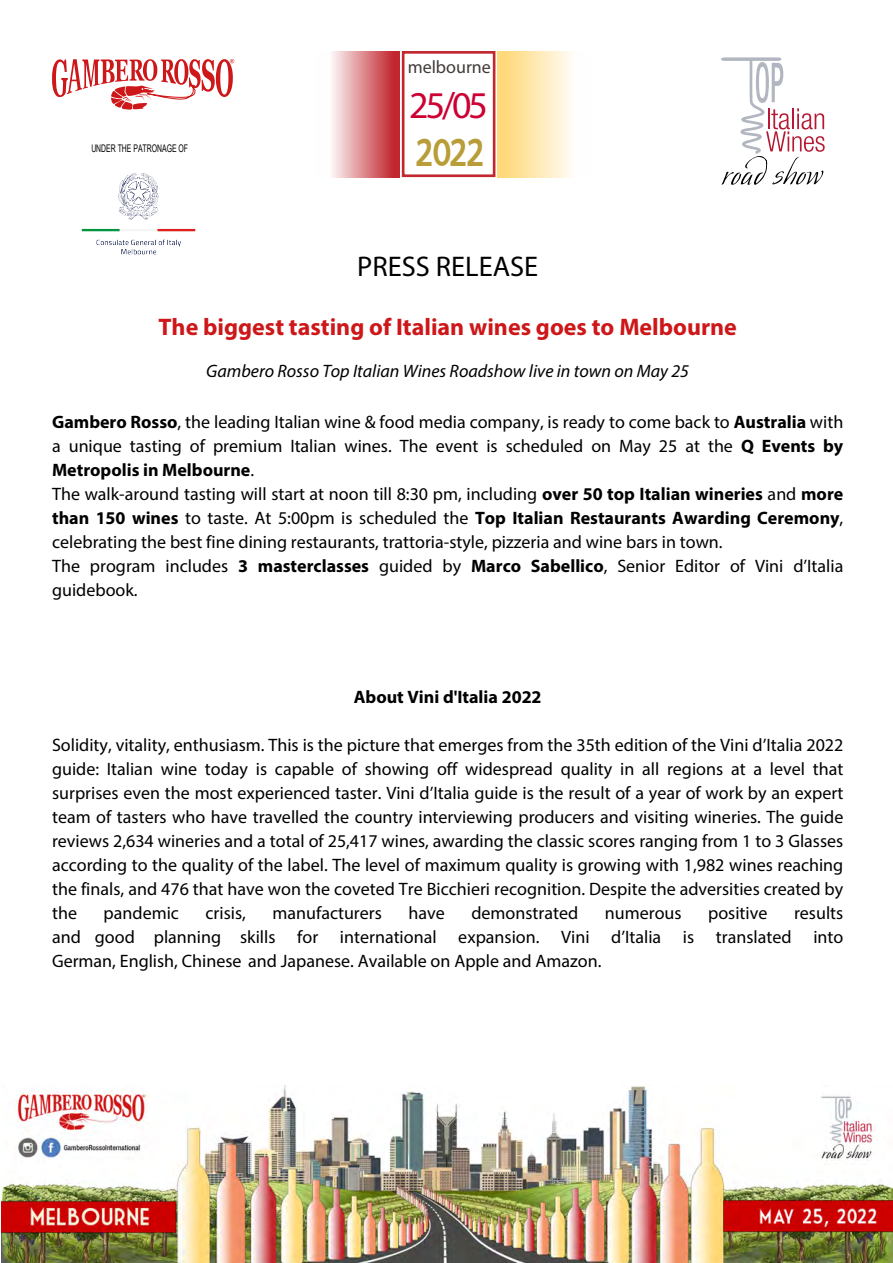
<style>
.page{position:relative;width:893px;height:1263px;background:#fff}
.page>*{position:absolute;margin:0;border:0;box-sizing:border-box;transform-origin:0 0}
.t1{font:37.95px "Myriad Pro";color:#c03}
.t2{font:37.65px "Market Deco";color:#b89d38}
.t3{font:28.5px "Myriad Pro";color:#000}
.t4{font:700 24px "Myriad Pro";color:#cd1719}
.t5{font:18px/24px "Myriad Pro";color:#000;text-align:justify}
.t6{font:italic 18px "Myriad Pro";color:#000}
.t7{font:700 18px "Myriad Pro";color:#000}
.t8{font:18px "Myriad Pro";color:#413b37}
.t9{font:10.5px "Arial Narrow";color:#000;scale:.8 1}
.s1{font-weight:700}
</style>
<div class="page">
<div style="left:402px;top:51px;width:93px;height:126px;background:#fff;border:3px solid #c2262e"></div>
<svg style="left:721px;top:57px;width:104px;height:128px"></svg>
<div style="left:316px;top:51px;width:84px;height:126px;background:linear-gradient(to right,#fff,#bf1d25)"></div>
<svg style="left:52px;top:59px;width:182px;height:51px"></svg>
<div style="left:497px;top:51px;width:94px;height:126px;background:linear-gradient(to right,#ffd671,#fff)"></div>
<img style="left:1px;top:1085px;width:891px;height:178px">
<img style="left:81px;top:173px;width:115px;height:82px">
<p class="t8" style="left:408px;top:56px;width:85px">melbourne</p>
<p class="t9" style="left:91px;top:140px;width:123px">UNDER THE PATRONAGE OF</p>
<h1 class="t1" style="left:409px;top:82px;width:80px">25/05</h1>
<h2 class="t2" style="left:414px;top:131px;width:72px">2022</h2>
<h3 class="t3" style="left:357px;top:248px;width:183px">PRESS RELEASE</h3>
<h3 class="t4" style="left:158px;top:311px;width:580px">The biggest tasting of Italian wines goes to Melbourne</h3>
<p class="t6" style="left:206px;top:360px;width:484px">Gambero Rosso Top Italian Wines Roadshow live in town on May 25</p>
<p class="t5" style="left:52px;top:410px;width:793px;text-align:left"><span class="s1">Gambero Rosso</span>, the leading Italian wine &amp; food media company, is ready to come back to <span class="s1">Australia</span> with a unique tasting of premium Italian wines. The event is scheduled on May 25 at the <span class="s1">Q Events by Metropolis in Melbourne</span>.<br>The walk-around tasting will start at noon till 8:30 pm, including <span class="s1">over 50 top Italian wineries</span> and <span class="s1">more than 150 wines</span> to taste. At 5:00pm is scheduled the <span class="s1">Top Italian Restaurants Awarding Ceremony</span>, celebrating the best fine dining restaurants, trattoria-style, pizzeria and wine bars in town.<br>The program includes <span class="s1">3 masterclasses</span> guided by <span class="s1">Marco Sabellico</span>, Senior Editor of Vini d’Italia guidebook.</p>
<p class="t7" style="left:354px;top:685px;width:189px">About Vini d'Italia 2022</p>
<p class="t5" style="left:52px;top:733px;width:793px">Solidity, vitality, enthusiasm. This is the picture that emerges from the 35th edition of the Vini d’Italia 2022 guide: Italian wine today is capable of showing off widespread quality in all regions at a level that surprises even the most experienced taster. Vini d’Italia guide is the result of a year of work by an expert team of tasters who have travelled the country interviewing producers and visiting wineries. The guide reviews 2,634 wineries and a total of 25,417 wines, awarding the classic scores ranging from 1 to 3 Glasses according to the quality of the label. The level of maximum quality is growing with 1,982 wines reaching the finals, and 476 that have won the coveted Tre Bicchieri recognition. Despite the adversities created by the</p>
<p class="t5" style="left:104px;top:901px;width:77px">pandemic</p>
<p class="t5" style="left:206px;top:901px;width:42px">crisis,</p>
<p class="t5" style="left:272px;top:901px;width:111px">manufacturers</p>
<p class="t5" style="left:408px;top:901px;width:38px">have</p>
<p class="t5" style="left:471px;top:901px;width:108px">demonstrated</p>
<p class="t5" style="left:605px;top:901px;width:78px">numerous</p>
<p class="t5" style="left:708px;top:901px;width:61px">positive</p>
<p class="t5" style="left:52px;top:901px;width:793px;text-indent:742px">results and good planning skills for international expansion. Vini d’Italia is translated into German, English, Chinese and Japanese. Available on Apple and Amazon.</p>
</div>
